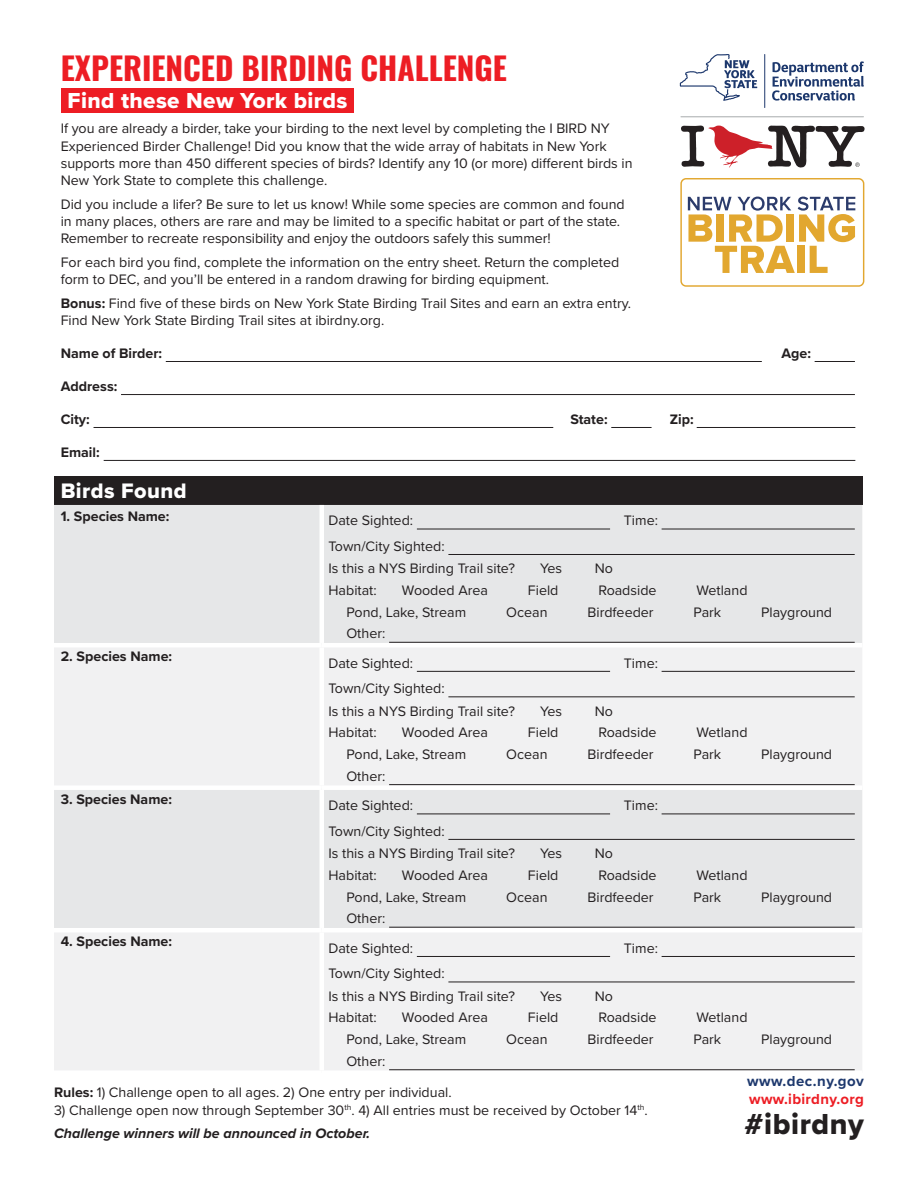
<style>
.page{position:relative;width:918px;height:1188px;background:#fff}
.page>*{position:absolute;margin:0;border:0;box-sizing:border-box;transform-origin:0 0}
.t1{font:700 31.5px "Oswald";color:#ed1d24}
.t2{font:30px "Proxima Nova Extrabld";letter-spacing:.02em;color:#231f20}
.t3{font:22.5px "Proxima Nova Extrabld";letter-spacing:.02em;color:#fff}
.t4{font:21.75px "Proxima Nova Extrabld";letter-spacing:.02em;color:#fff}
.t5{font:700 15px "Proxima Nova";letter-spacing:.02em;color:#ed1d24}
.t6{font:700 15px "Proxima Nova";letter-spacing:.03em;color:#1d386d}
.t7{font:14.25px/17.1px "Proxima Nova";color:#231f20}
.t8{font:700 14.25px "Proxima Nova";color:#231f20}
.t9{font:italic 700 14.25px "Proxima Nova";color:#231f20}
.s1{font-weight:700}
</style>
<div class="page">
<div style="left:54px;top:477px;width:808px;height:28px;background:#231f20"></div>
<div style="left:54px;top:505px;width:808px;height:138px;background:#e6e7e8"></div>
<svg style="left:54px;top:648px;width:808px;height:422px;fill:#f1f1f2"></svg>
<hr style="left:320px;top:505px;width:4px;height:138px;background:#fff">
<hr style="left:320px;top:647px;width:4px;height:138px;background:#fff">
<hr style="left:320px;top:790px;width:4px;height:138px;background:#fff">
<hr style="left:320px;top:932px;width:4px;height:138px;background:#fff">
<div style="left:54px;top:785px;width:268px;height:5px;background:#fff"></div>
<div style="left:322px;top:785px;width:540px;height:5px;background:#fff"></div>
<hr style="left:54px;top:928px;width:268px;height:4px;background:#fff">
<hr style="left:322px;top:928px;width:540px;height:4px;background:#fff">
<div style="left:61px;top:88px;width:293px;height:25px;background:#ed1d24"></div>
<svg style="left:772px;top:61px;width:92px;height:40px"></svg>
<hr style="left:764px;top:54px;width:1px;height:54px;background:#1d386d">
<svg style="left:680px;top:54px;width:77px;height:47px"></svg>
<svg style="left:681px;top:126px;width:184px;height:42px"></svg>
<div style="left:680px;top:178px;width:184px;height:109px;border:1px solid #e2a72f;border-radius:5px"></div>
<svg style="left:688px;top:197px;width:167px;height:76px"></svg>
<hr style="left:681px;top:116px;width:182px;height:1px;background:#b1b4b6">
<hr style="left:662px;top:529px;width:193px;height:1px;background:#231f20">
<hr style="left:448px;top:554px;width:407px;height:1px;background:#231f20">
<hr style="left:389px;top:642px;width:466px;height:1px;background:#231f20">
<hr style="left:417px;top:529px;width:193px;height:1px;background:#231f20">
<hr style="left:662px;top:671px;width:193px;height:1px;background:#231f20">
<hr style="left:448px;top:696px;width:407px;height:1px;background:#231f20">
<hr style="left:389px;top:784px;width:466px;height:1px;background:#231f20">
<hr style="left:417px;top:671px;width:193px;height:1px;background:#231f20">
<hr style="left:662px;top:814px;width:193px;height:1px;background:#231f20">
<hr style="left:448px;top:839px;width:407px;height:1px;background:#231f20">
<hr style="left:389px;top:927px;width:466px;height:1px;background:#231f20">
<hr style="left:417px;top:814px;width:193px;height:1px;background:#231f20">
<hr style="left:662px;top:956px;width:193px;height:1px;background:#231f20">
<hr style="left:448px;top:982px;width:407px;height:1px;background:#231f20">
<hr style="left:389px;top:1069px;width:466px;height:1px;background:#231f20">
<hr style="left:417px;top:956px;width:193px;height:1px;background:#231f20">
<hr style="left:166px;top:361px;width:596px;height:1px;background:#231f20">
<hr style="left:121px;top:394px;width:734px;height:1px;background:#231f20">
<hr style="left:94px;top:427px;width:459px;height:1px;background:#231f20">
<hr style="left:611px;top:427px;width:41px;height:1px;background:#231f20">
<hr style="left:697px;top:427px;width:158px;height:1px;background:#231f20">
<hr style="left:104px;top:460px;width:751px;height:1px;background:#231f20">
<hr style="left:815px;top:361px;width:40px;height:1px;background:#231f20">
<p class="t1" style="left:61px;top:52px;width:448px">EXPERIENCED BIRDING CHALLENGE</p>
<p class="t3" style="left:68px;top:84px;width:281px">Find these New York birds</p>
<p class="t7" style="left:61px;top:120px;width:573px">If you are already a birder, take your birding to the next level by completing the I BIRD NY Experienced Birder Challenge! Did you know that the wide array of habitats in New York supports more than 450 different species of birds? Identify any 10 (or more) different birds in New York State to complete this challenge.</p>
<p class="t7" style="left:61px;top:195px;width:566px">Did you include a lifer? Be sure to let us know! While some species are common and found in many places, others are rare and may be limited to a specific habitat or part of the state.<br>Remember to recreate responsibility and enjoy the outdoors safely this summer!</p>
<p class="t7" style="left:61px;top:253px;width:560px">For each bird you find, complete the information on the entry sheet. Return the completed form to DEC, and you’ll be entered in a random drawing for birding equipment.</p>
<p class="t7" style="left:61px;top:294px;width:572px"><span class="s1">Bonus:</span> Find five of these birds on New York State Birding Trail Sites and earn an extra entry.<br>Find New York State Birding Trail sites at ibirdny.org.</p>
<p class="t8" style="left:61px;top:342px;width:103px">Name of Birder:</p>
<p class="t8" style="left:781px;top:342px;width:31px">Age:</p>
<p class="t8" style="left:61px;top:375px;width:58px">Address:</p>
<p class="t8" style="left:61px;top:408px;width:31px">City:</p>
<p class="t8" style="left:570px;top:408px;width:39px">State:</p>
<p class="t8" style="left:670px;top:408px;width:25px">Zip:</p>
<p class="t8" style="left:61px;top:441px;width:40px">Email:</p>
<p class="t4" style="left:61px;top:475px;width:127px">Birds Found</p>
<p class="t8" style="left:61px;top:506px;width:110px">1. Species Name:</p>
<p class="t7" style="left:328px;top:511px;width:86px">Date Sighted:</p>
<p class="t7" style="left:624px;top:511px;width:36px">Time:</p>
<p class="t7" style="left:328px;top:537px;width:118px">Town/City Sighted:</p>
<p class="t7" style="left:328px;top:559px;width:188px">Is this a NYS Birding Trail site?</p>
<p class="t7" style="left:540px;top:559px;width:23px">Yes</p>
<p class="t7" style="left:595px;top:559px;width:20px">No</p>
<p class="t7" style="left:328px;top:581px;width:50px">Habitat:</p>
<p class="t7" style="left:402px;top:581px;width:88px">Wooded Area</p>
<p class="t7" style="left:528px;top:581px;width:32px">Field</p>
<p class="t7" style="left:598px;top:581px;width:60px">Roadside</p>
<p class="t7" style="left:697px;top:581px;width:52px">Wetland</p>
<p class="t7" style="left:346px;top:603px;width:121px">Pond, Lake, Stream</p>
<p class="t7" style="left:506px;top:603px;width:43px">Ocean</p>
<p class="t7" style="left:588px;top:603px;width:68px">Birdfeeder</p>
<p class="t7" style="left:694px;top:603px;width:29px">Park</p>
<p class="t7" style="left:761px;top:603px;width:72px">Playground</p>
<p class="t7" style="left:346px;top:625px;width:40px">Other:</p>
<p class="t8" style="left:61px;top:646px;width:113px">2. Species Name:</p>
<p class="t7" style="left:328px;top:654px;width:86px">Date Sighted:</p>
<p class="t7" style="left:624px;top:654px;width:36px">Time:</p>
<p class="t7" style="left:328px;top:679px;width:118px">Town/City Sighted:</p>
<p class="t7" style="left:328px;top:702px;width:188px">Is this a NYS Birding Trail site?</p>
<p class="t7" style="left:540px;top:702px;width:23px">Yes</p>
<p class="t7" style="left:595px;top:702px;width:20px">No</p>
<p class="t7" style="left:328px;top:724px;width:50px">Habitat:</p>
<p class="t7" style="left:402px;top:724px;width:88px">Wooded Area</p>
<p class="t7" style="left:528px;top:724px;width:32px">Field</p>
<p class="t7" style="left:598px;top:724px;width:60px">Roadside</p>
<p class="t7" style="left:697px;top:724px;width:52px">Wetland</p>
<p class="t7" style="left:346px;top:745px;width:121px">Pond, Lake, Stream</p>
<p class="t7" style="left:506px;top:745px;width:43px">Ocean</p>
<p class="t7" style="left:588px;top:745px;width:68px">Birdfeeder</p>
<p class="t7" style="left:694px;top:745px;width:29px">Park</p>
<p class="t7" style="left:761px;top:745px;width:72px">Playground</p>
<p class="t7" style="left:346px;top:767px;width:40px">Other:</p>
<p class="t8" style="left:61px;top:789px;width:113px">3. Species Name:</p>
<p class="t7" style="left:328px;top:796px;width:86px">Date Sighted:</p>
<p class="t7" style="left:624px;top:796px;width:36px">Time:</p>
<p class="t7" style="left:328px;top:822px;width:118px">Town/City Sighted:</p>
<p class="t7" style="left:328px;top:844px;width:188px">Is this a NYS Birding Trail site?</p>
<p class="t7" style="left:540px;top:844px;width:23px">Yes</p>
<p class="t7" style="left:595px;top:844px;width:20px">No</p>
<p class="t7" style="left:328px;top:866px;width:50px">Habitat:</p>
<p class="t7" style="left:402px;top:866px;width:88px">Wooded Area</p>
<p class="t7" style="left:528px;top:866px;width:32px">Field</p>
<p class="t7" style="left:598px;top:866px;width:60px">Roadside</p>
<p class="t7" style="left:697px;top:866px;width:52px">Wetland</p>
<p class="t7" style="left:346px;top:888px;width:121px">Pond, Lake, Stream</p>
<p class="t7" style="left:506px;top:888px;width:43px">Ocean</p>
<p class="t7" style="left:588px;top:888px;width:68px">Birdfeeder</p>
<p class="t7" style="left:694px;top:888px;width:29px">Park</p>
<p class="t7" style="left:761px;top:888px;width:72px">Playground</p>
<p class="t7" style="left:346px;top:910px;width:40px">Other:</p>
<p class="t8" style="left:61px;top:931px;width:113px">4. Species Name:</p>
<p class="t7" style="left:328px;top:939px;width:86px">Date Sighted:</p>
<p class="t7" style="left:624px;top:939px;width:36px">Time:</p>
<p class="t7" style="left:328px;top:964px;width:118px">Town/City Sighted:</p>
<p class="t7" style="left:328px;top:987px;width:188px">Is this a NYS Birding Trail site?</p>
<p class="t7" style="left:540px;top:987px;width:23px">Yes</p>
<p class="t7" style="left:595px;top:987px;width:20px">No</p>
<p class="t7" style="left:328px;top:1009px;width:50px">Habitat:</p>
<p class="t7" style="left:402px;top:1009px;width:88px">Wooded Area</p>
<p class="t7" style="left:528px;top:1009px;width:32px">Field</p>
<p class="t7" style="left:598px;top:1009px;width:60px">Roadside</p>
<p class="t7" style="left:697px;top:1009px;width:52px">Wetland</p>
<p class="t7" style="left:346px;top:1030px;width:121px">Pond, Lake, Stream</p>
<p class="t7" style="left:506px;top:1030px;width:43px">Ocean</p>
<p class="t7" style="left:588px;top:1030px;width:68px">Birdfeeder</p>
<p class="t7" style="left:694px;top:1030px;width:29px">Park</p>
<p class="t7" style="left:761px;top:1030px;width:72px">Playground</p>
<p class="t7" style="left:346px;top:1052px;width:40px">Other:</p>
<p class="t7" style="left:54px;top:1084px;width:399px"><span class="s1">Rules:</span> 1) Challenge open to all ages. 2) One entry per individual.</p>
<p class="t7" style="left:54px;top:1101px;width:595px">3) Challenge open now through September 30<sup>th</sup>. 4) All entries must be received by October 14<sup>th</sup>.</p>
<p class="t9" style="left:54px;top:1123px;width:318px">Challenge winners will be announced in October.</p>
<p class="t6" style="left:747px;top:1070px;width:118px">www.dec.ny.gov</p>
<p class="t5" style="left:749px;top:1088px;width:116px">www.ibirdny.org</p>
<p class="t2" style="left:745px;top:1102px;width:121px">#ibirdny</p>
</div>
